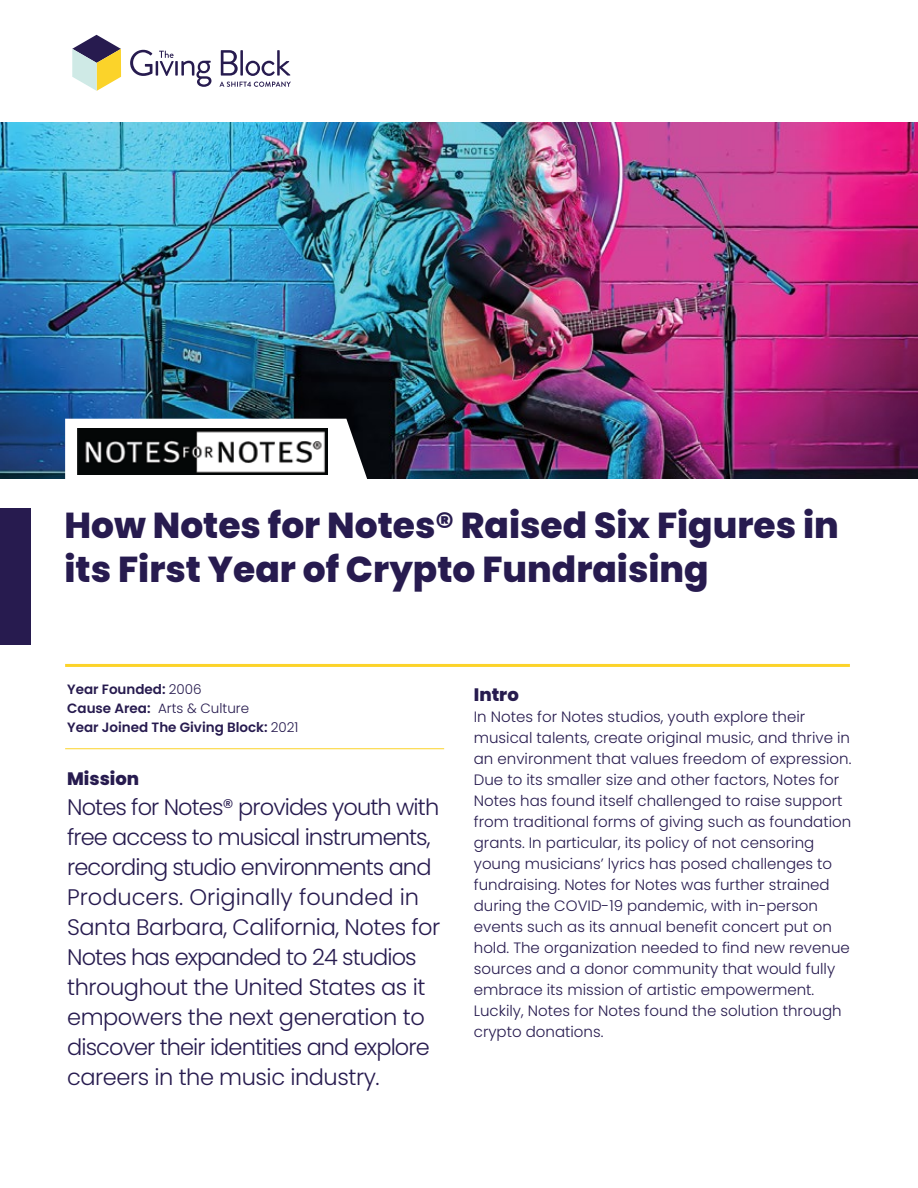
<style>
.page{position:relative;width:918px;height:1188px;background:#fff}
.page>*{position:absolute;margin:0;border:0;box-sizing:border-box;transform-origin:0 0}
.t1{font:800 36px/43.8px "Poppins";color:#271b4f}
.t2{font:300 22.5px/30px "Poppins";letter-spacing:-.04em;color:#271b4f}
.t3{font:800 18px "Poppins";color:#271b4f}
.t4{font:300 15px/21px "Poppins";color:#271b4f}
.t5{font:600 13.5px/19.2px "Poppins";color:#271b4f}
.s1{font-weight:300}
</style>
<div class="page">
<img style="left:0;top:122px;width:918px;height:356px">
<div style="left:0;top:509px;width:30px;height:136px;background:#271b4f"></div>
<hr style="left:65px;top:748px;width:379px;height:1px;background:#fcd329">
<hr style="left:65px;top:664px;width:785px;height:3px;background:#fcd329">
<svg style="left:72px;top:35px;width:49px;height:56px"></svg>
<hr style="left:175px;top:61px;width:3px;height:15px;background:#271b4f">
<svg style="left:181px;top:61px;width:30px;height:26px"></svg>
<svg style="left:221px;top:50px;width:17px;height:26px"></svg>
<hr style="left:240px;top:50px;width:3px;height:26px;background:#271b4f">
<svg style="left:246px;top:50px;width:44px;height:26px"></svg>
<svg style="left:130px;top:50px;width:44px;height:26px"></svg>
<svg style="left:220px;top:82px;width:71px;height:5px"></svg>
<svg style="left:65px;top:419px;width:310px;height:60px"></svg>
<img style="left:78px;top:429px;width:250px;height:46px">
<h1 class="t1" style="left:64px;top:504px;width:776px">How Notes for Notes® Raised Six Figures in its First Year of Crypto Fundraising</h1>
<p class="t5" style="left:67px;top:679px;width:233px">Year Founded: <span class="s1">2006<br></span>Cause Area: <span class="s1">Arts &amp; Culture<br></span>Year Joined The Giving Block: <span class="s1">2021</span></p>
<p class="t3" style="left:67px;top:768px;width:74px">Mission</p>
<p class="t2" style="left:67px;top:792px;width:375px">Notes for Notes® provides youth with free access to musical instruments, recording studio environments and Producers. Originally founded in Santa Barbara, California, Notes for Notes has expanded to 24 studios throughout the United States as it empowers the next generation to discover their identities and explore careers in the music industry.</p>
<p class="t3" style="left:474px;top:684px;width:46px">Intro</p>
<p class="t4" style="left:474px;top:707px;width:379px">In Notes for Notes studios, youth explore their musical talents, create original music, and thrive in an environment that values freedom of expression.<br>Due to its smaller size and other factors, Notes for Notes has found itself challenged to raise support from traditional forms of giving such as foundation grants. In particular, its policy of not censoring young musicians’ lyrics has posed challenges to fundraising. Notes for Notes was further strained during the COVID-19 pandemic, with in-person events such as its annual benefit concert put on hold. The organization needed to find new revenue sources and a donor community that would fully embrace its mission of artistic empowerment.<br>Luckily, Notes for Notes found the solution through crypto donations.</p>
</div>
